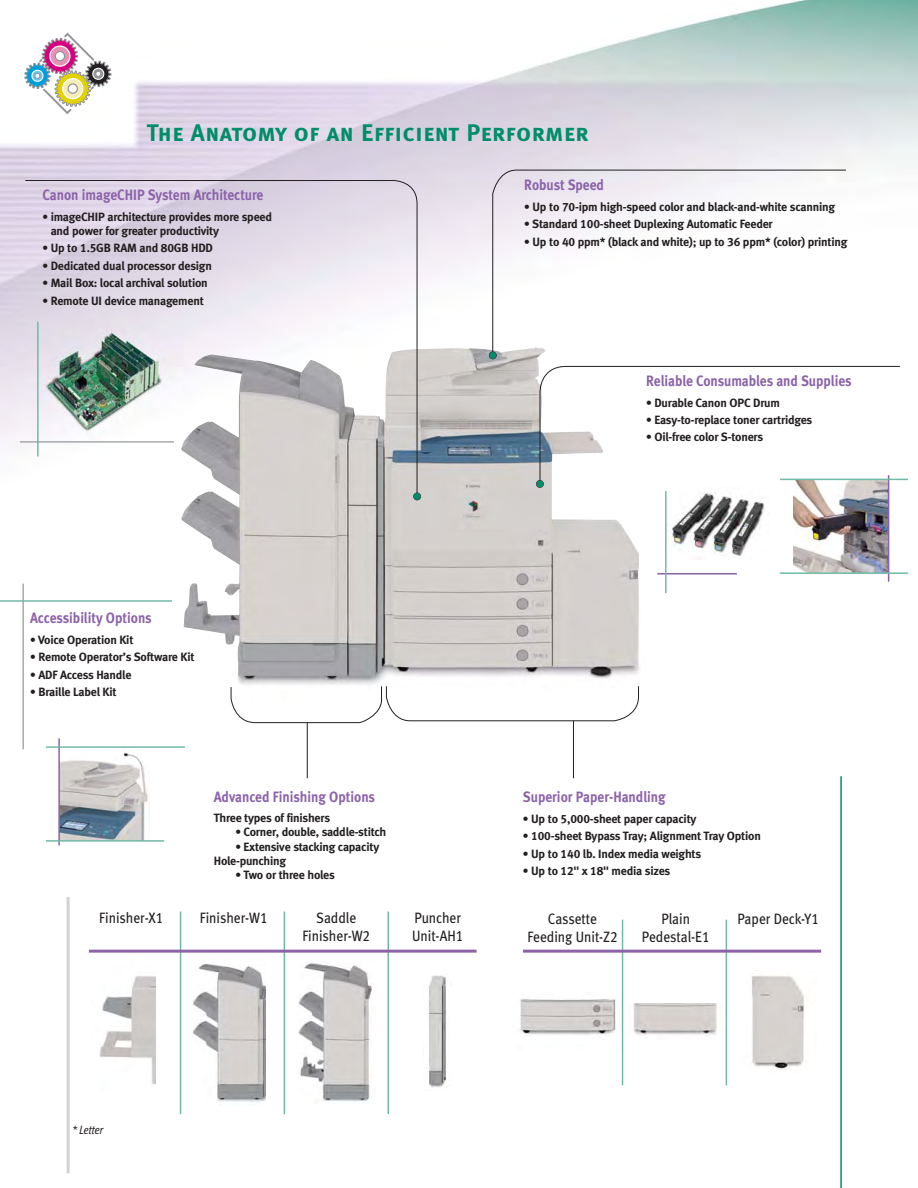
<style>
.page{position:relative;width:918px;height:1188px;background:#fff}
.page>*{position:absolute;margin:0;border:0;box-sizing:border-box;transform-origin:0 0}
.t1{font:24px "Meta Bold Caps";letter-spacing:.02em;color:#008d69}
.t2{font:15px "Meta Bold LF";color:#8c63aa;scale:.9 1}
.t3{font:15px/18px "Meta Book LF";color:#231f20;text-align:center;scale:.9 1}
.t4{font:12px/13.5px "Meta Bold LF";letter-spacing:-.02em;color:#231f20}
.t5{font:italic 12px "Meta Cond Book Lf";letter-spacing:-.025em;color:#231f20}
</style>
<div class="page">
<img style="left:181px;top:354px;width:468px;height:347px">
<img style="left:668px;top:492px;width:97px;height:65px">
<img style="left:793px;top:483px;width:95px;height:89px">
<svg style="left:25px;top:180px;width:392px;height:316px"></svg>
<hr style="left:22px;top:584px;width:2px;height:165px;background:#a7a9ac">
<hr style="left:0;top:600px;width:172px;height:2px;background:#71b9a7">
<hr style="left:20px;top:441px;width:154px;height:2px;background:#a7a9ac">
<hr style="left:37px;top:322px;width:2px;height:135px;background:#71b9a7">
<svg style="left:492px;top:170px;width:354px;height:183px"></svg>
<div style="left:489px;top:352px;width:7px;height:7px;background:#008d69;border-radius:50%"></div>
<div style="left:489px;top:351px;width:8px;height:8px;border:1px solid #231f20;border-radius:50%"></div>
<svg style="left:539px;top:366px;width:361px;height:117px"></svg>
<hr style="left:888px;top:475px;width:1px;height:107px;background:#8c63aa">
<hr style="left:780px;top:572px;width:128px;height:2px;background:#71b9a7">
<hr style="left:780px;top:479px;width:128px;height:1px;background:#71b9a7">
<svg style="left:231px;top:686px;width:408px;height:37px"></svg>
<hr style="left:307px;top:723px;width:1px;height:55px;background:#231f20">
<hr style="left:573px;top:721px;width:1px;height:57px;background:#231f20">
<svg style="left:24px;top:32px;width:88px;height:83px"></svg>
<hr style="left:657px;top:573px;width:80px;height:2px;background:#8c63aa">
<hr style="left:665px;top:491px;width:2px;height:102px;background:#71b9a7">
<div style="left:536px;top:480px;width:7px;height:7px;background:#008d69;border-radius:50%"></div>
<div style="left:536px;top:480px;width:8px;height:8px;border:1px solid #231f20;border-radius:50%"></div>
<div style="left:414px;top:493px;width:7px;height:7px;background:#008d69;border-radius:50%"></div>
<div style="left:413px;top:492px;width:8px;height:8px;border:1px solid #231f20;border-radius:50%"></div>
<img style="left:98px;top:971px;width:57px;height:116px">
<img style="left:189px;top:961px;width:77px;height:145px">
<img style="left:424px;top:969px;width:27px;height:122px">
<img style="left:515px;top:993px;width:105px;height:54px">
<img style="left:629px;top:1003px;width:95px;height:37px">
<img style="left:746px;top:971px;width:71px;height:102px">
<hr style="left:67px;top:897px;width:3px;height:276px;background:#d1d2d4">
<hr style="left:180px;top:912px;width:1px;height:202px;background:#71b9a7">
<hr style="left:284px;top:912px;width:1px;height:202px;background:#71b9a7">
<hr style="left:388px;top:912px;width:1px;height:202px;background:#71b9a7">
<hr style="left:89px;top:950px;width:388px;height:3px;background:#8c63aa">
<hr style="left:622px;top:920px;width:1px;height:165px;background:#71b9a7">
<hr style="left:726px;top:920px;width:1px;height:165px;background:#71b9a7">
<hr style="left:523px;top:950px;width:298px;height:3px;background:#8c63aa">
<hr style="left:840px;top:776px;width:2px;height:412px;background:#008d69">
<img style="left:297px;top:961px;width:78px;height:142px">
<img style="left:60px;top:749px;width:90px;height:91px">
<hr style="left:58px;top:738px;width:2px;height:107px;background:#8c63aa">
<hr style="left:46px;top:840px;width:118px;height:2px;background:#71b9a7">
<hr style="left:46px;top:746px;width:139px;height:2px;background:#71b9a7">
<h1 class="t1" style="left:147px;top:119px;width:443px">The Anatomy of an Efficient Performer</h1>
<p class="t2" style="left:42px;top:190px;width:247px">Canon imageCHIP System Architecture</p>
<p class="t4" style="left:51px;top:212px;width:223px;text-indent:-8px">• imageCHIP architecture provides more speed and power for greater productivity</p>
<p class="t4" style="left:42px;top:243px;width:172px">• Up to 1.5GB RAM and 80GB HDD</p>
<p class="t4" style="left:42px;top:260px;width:171px">• Dedicated dual processor design</p>
<p class="t4" style="left:42px;top:278px;width:167px">• Mail Box: local archival solution</p>
<p class="t4" style="left:42px;top:295px;width:163px">• Remote UI device management</p>
<p class="t2" style="left:30px;top:613px;width:137px">Accessibility Options</p>
<p class="t4" style="left:30px;top:635px;width:105px">• Voice Operation Kit</p>
<p class="t4" style="left:30px;top:652px;width:166px">• Remote Operator’s Software Kit</p>
<p class="t4" style="left:30px;top:669px;width:103px">• ADF Access Handle</p>
<p class="t4" style="left:30px;top:687px;width:88px">• Braille Label Kit</p>
<p class="t2" style="left:214px;top:791px;width:181px">Advanced Finishing Options</p>
<p class="t4" style="left:214px;top:812px;width:118px">Three types of finishers</p>
<p class="t4" style="left:235px;top:827px;width:152px">• Corner, double, saddle-stitch</p>
<p class="t4" style="left:214px;top:841px;width:167px;line-height:14.4px;text-indent:22px">• Extensive stacking capacity<br>Hole-punching</p>
<p class="t4" style="left:235px;top:870px;width:101px">• Two or three holes</p>
<p class="t2" style="left:524px;top:179px;width:90px">Robust Speed</p>
<p class="t4" style="left:524px;top:201px;width:312px">• Up to 70-ipm high-speed color and black-and-white scanning</p>
<p class="t4" style="left:524px;top:219px;width:250px">• Standard 100-sheet Duplexing Automatic Feeder</p>
<p class="t4" style="left:524px;top:236px;width:325px">• Up to 40 ppm* (black and white); up to 36 ppm* (color) printing</p>
<p class="t2" style="left:646px;top:375px;width:230px">Reliable Consumables and Supplies</p>
<p class="t4" style="left:646px;top:397px;width:135px">• Durable Canon OPC Drum</p>
<p class="t4" style="left:646px;top:415px;width:168px">• Easy-to-replace toner cartridges</p>
<p class="t4" style="left:646px;top:432px;width:119px">• Oil-free color S-toners</p>
<p class="t2" style="left:523px;top:791px;width:160px">Superior Paper-Handling</p>
<p class="t4" style="left:523px;top:813px;width:175px">• Up to 5,000-sheet paper capacity</p>
<p class="t4" style="left:523px;top:831px;width:239px">• 100-sheet Bypass Tray; Alignment Tray Option</p>
<p class="t4" style="left:523px;top:848px;width:180px">• Up to 140 lb. Index media weights</p>
<p class="t4" style="left:523px;top:865px;width:149px">• Up to 12" x 18" media sizes</p>
<p class="t3" style="left:99px;top:911px;width:73px">Finisher-X1</p>
<p class="t3" style="left:200px;top:911px;width:77px">Finisher-W1</p>
<p class="t3" style="left:302px;top:911px;width:77px">Saddle<br>Finisher-W2</p>
<p class="t3" style="left:412px;top:911px;width:58px;text-align:left">Puncher<br>Unit-AH1</p>
<p class="t3" style="left:527px;top:911px;width:102px">Cassette<br>Feeding Unit-Z2</p>
<p class="t3" style="left:642px;top:911px;width:77px">Plain<br>Pedestal-E1</p>
<p class="t3" style="left:737px;top:912px;width:92px">Paper Deck-Y1</p>
<p class="t5" style="left:72px;top:1125px;width:32px">* Letter</p>
</div>
